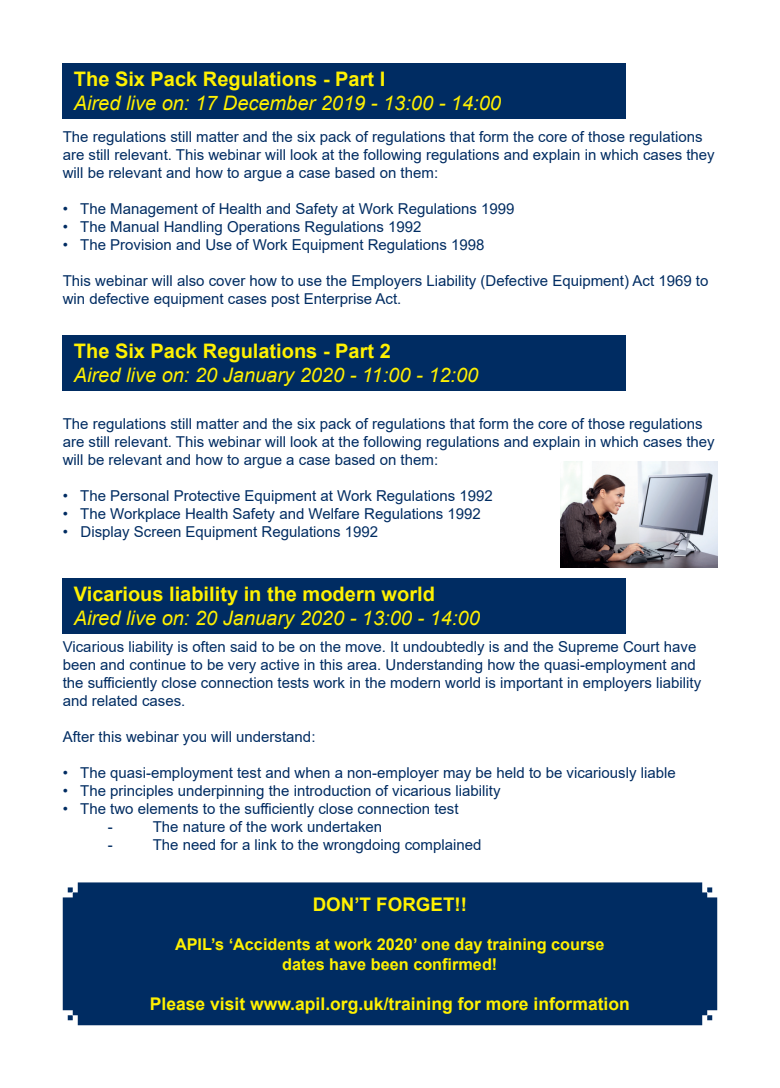
<style>
.page{position:relative;width:780px;height:1088px;background:#fff}
.page>*{position:absolute;margin:0;border:0;box-sizing:border-box;transform-origin:0 0}
.t1{font:italic 20px/24px "Arial";color:#fff101}
.t2{font:700 18.75px "Arial";color:#fff101}
.t3{font:700 17.5px "Arial";color:#fff101}
.t4{font:700 16.25px "Arial";color:#fff101}
.t5{font:15px/18px "Arial";color:#002c62}
.s1{font-weight:700;font-style:normal}
</style>
<div class="page">
<div style="left:63px;top:63px;width:562px;height:56px;background:#002c62"></div>
<div style="left:63px;top:335px;width:562px;height:56px;background:#002c62"></div>
<div style="left:63px;top:578px;width:562px;height:56px;background:#002c62"></div>
<div style="left:63px;top:882px;width:654px;height:143px;background:#002c62"></div>
<img style="left:560px;top:461px;width:157px;height:106px">
<p class="t1" style="left:74px;top:67px;width:428px"><span class="s1">The Six Pack Regulations - Part I<br></span>Aired live on: 17 December 2019 - 13:00 - 14:00</p>
<p class="t5" style="left:63px;top:128px;width:653px">The regulations still matter and the six pack of regulations that form the core of those regulations are still relevant. This webinar will look at the following regulations and explain in which cases they will be relevant and how to argue a case based on them:</p>
<p class="t5" style="left:63px;top:200px;width:453px">• The Management of Health and Safety at Work Regulations 1999</p>
<p class="t5" style="left:63px;top:218px;width:360px">• The Manual Handling Operations Regulations 1992</p>
<p class="t5" style="left:63px;top:236px;width:423px">• The Provision and Use of Work Equipment Regulations 1998</p>
<p class="t5" style="left:63px;top:272px;width:647px">This webinar will also cover how to use the Employers Liability (Defective Equipment) Act 1969 to win defective equipment cases post Enterprise Act.</p>
<p class="t1" style="left:74px;top:339px;width:406px"><span class="s1">The Six Pack Regulations - Part 2<br></span>Aired live on: 20 January 2020 - 11:00 - 12:00</p>
<p class="t5" style="left:63px;top:415px;width:653px">The regulations still matter and the six pack of regulations that form the core of those regulations are still relevant. This webinar will look at the following regulations and explain in which cases they will be relevant and how to argue a case based on them:</p>
<p class="t5" style="left:63px;top:487px;width:431px">• The Personal Protective Equipment at Work Regulations 1992</p>
<p class="t5" style="left:63px;top:505px;width:419px">• The Workplace Health Safety and Welfare Regulations 1992</p>
<p class="t5" style="left:63px;top:523px;width:317px">• Display Screen Equipment Regulations 1992</p>
<p class="t1" style="left:74px;top:582px;width:407px"><span class="s1">Vicarious liability in the modern world<br></span>Aired live on: 20 January 2020 - 13:00 - 14:00</p>
<p class="t5" style="left:63px;top:637px;width:640px">Vicarious liability is often said to be on the move. It undoubtedly is and the Supreme Court have been and continue to be very active in this area. Understanding how the quasi-employment and the sufficiently close connection tests work in the modern world is important in employers liability and related cases.</p>
<p class="t5" style="left:63px;top:727px;width:254px">After this webinar you will understand:</p>
<p class="t5" style="left:63px;top:763px;width:614px">• The quasi-employment test and when a non-employer may be held to be vicariously liable</p>
<p class="t5" style="left:63px;top:781px;width:439px">• The principles underpinning the introduction of vicarious liability</p>
<p class="t5" style="left:63px;top:799px;width:397px">• The two elements to the sufficiently close connection test</p>
<p class="t5" style="left:108px;top:817px;width:6px">-</p>
<p class="t5" style="left:153px;top:817px;width:231px">The nature of the work undertaken</p>
<p class="t5" style="left:108px;top:835px;width:6px">-</p>
<p class="t5" style="left:153px;top:835px;width:330px">The need for a link to the wrongdoing complained</p>
<p class="t2" style="left:313px;top:891px;width:156px">DON’T FORGET!!</p>
<p class="t4" style="left:175px;top:933px;width:431px">APIL’s ‘Accidents at work 2020’ one day training course</p>
<p class="t4" style="left:282px;top:952px;width:216px">dates have been confirmed!</p>
<p class="t3" style="left:150px;top:992px;width:481px">Please visit www.apil.org.uk/training for more information</p>
</div>
